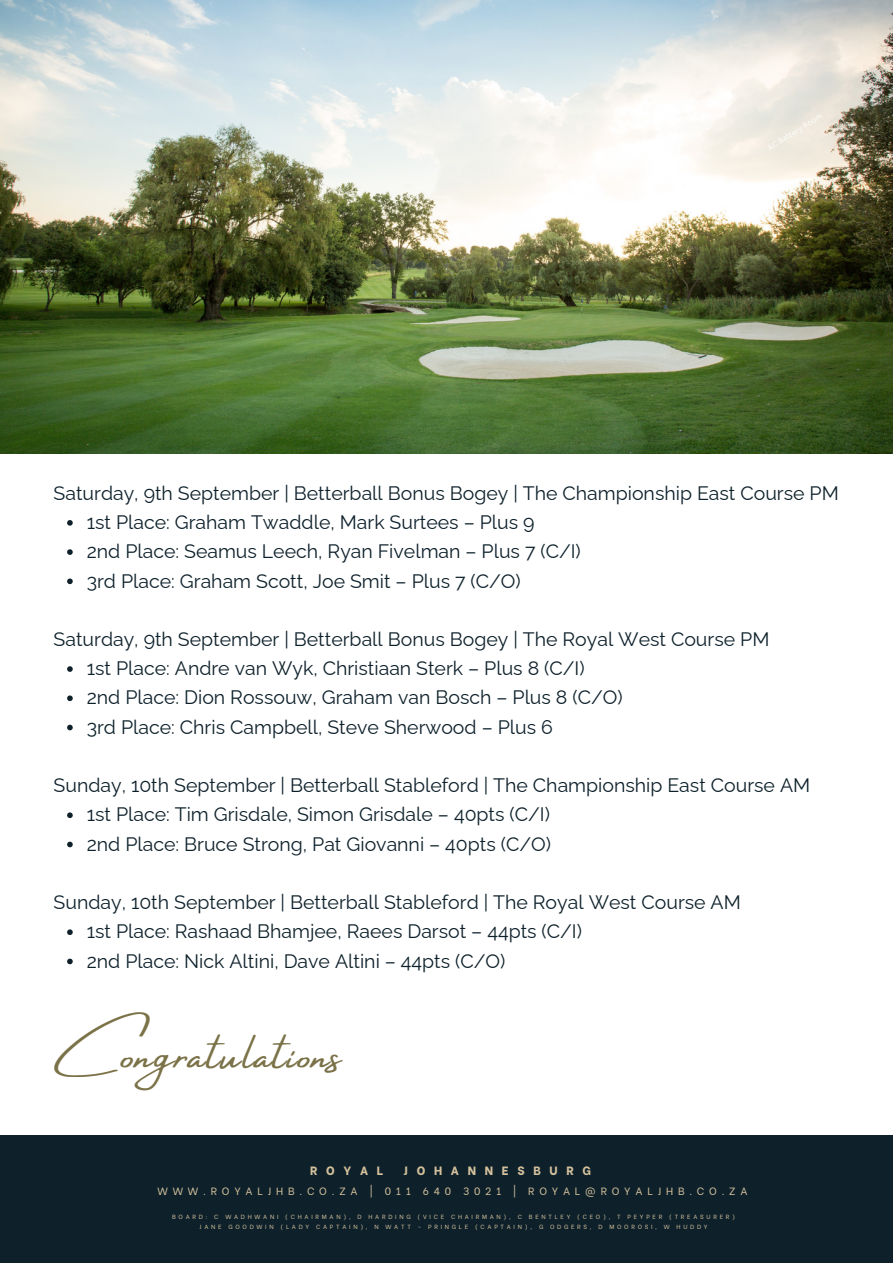
<style>
.page{position:relative;width:893px;height:1264px;background:#fff}
.page>*{position:absolute;margin:0;border:0;box-sizing:border-box;transform-origin:0 0}
.t1{font:48px "Amsterdam Four";letter-spacing:.035em;color:#7b7248}
.t2{font:19.5px "Raleway";color:#0e212b}
.t3{font:800 12px "Be Vietnam";letter-spacing:.725em;color:#d5c19c}
.t4{font:10.5px "Be Vietnam";letter-spacing:.455em;color:#d5c19c}
.t5{font:6px "Be Vietnam";letter-spacing:.455em;color:#d5c19c}
</style>
<div class="page">
<div style="left:0;top:1135px;width:892px;height:127px;background:#0e212b"></div>
<svg style="left:67px;top:520px;width:6px;height:5px"></svg>
<svg style="left:67px;top:549px;width:6px;height:6px"></svg>
<svg style="left:67px;top:578px;width:6px;height:6px"></svg>
<svg style="left:67px;top:666px;width:6px;height:6px"></svg>
<svg style="left:67px;top:695px;width:6px;height:6px"></svg>
<svg style="left:67px;top:724px;width:6px;height:6px"></svg>
<svg style="left:67px;top:812px;width:6px;height:6px"></svg>
<svg style="left:67px;top:841px;width:6px;height:6px"></svg>
<svg style="left:67px;top:929px;width:6px;height:6px"></svg>
<svg style="left:67px;top:958px;width:6px;height:6px"></svg>
<img style="left:0;top:0;width:892px;height:453px">
<p class="t2" style="left:54px;top:481px;width:786px">Saturday, 9th September | Betterball Bonus Bogey | The Championship East Course PM</p>
<p class="t2" style="left:87px;top:510px;width:449px">1st Place: Graham Twaddle, Mark Surtees – Plus 9</p>
<p class="t2" style="left:87px;top:540px;width:495px">2nd Place: Seamus Leech, Ryan Fivelman – Plus 7 (C/I)</p>
<p class="t2" style="left:87px;top:569px;width:435px">3rd Place: Graham Scott, Joe Smit – Plus 7 (C/O)</p>
<p class="t2" style="left:54px;top:627px;width:717px">Saturday, 9th September | Betterball Bonus Bogey | The Royal West Course PM</p>
<p class="t2" style="left:87px;top:657px;width:499px">1st Place: Andre van Wyk, Christiaan Sterk – Plus 8 (C/I)</p>
<p class="t2" style="left:87px;top:686px;width:537px">2nd Place: Dion Rossouw, Graham van Bosch – Plus 8 (C/O)</p>
<p class="t2" style="left:87px;top:715px;width:467px">3rd Place: Chris Campbell, Steve Sherwood – Plus 6</p>
<p class="t2" style="left:54px;top:773px;width:758px">Sunday, 10th September | Betterball Stableford | The Championship East Course AM</p>
<p class="t2" style="left:87px;top:803px;width:464px">1st Place: Tim Grisdale, Simon Grisdale – 40pts (C/I)</p>
<p class="t2" style="left:87px;top:832px;width:466px">2nd Place: Bruce Strong, Pat Giovanni – 40pts (C/O)</p>
<p class="t2" style="left:54px;top:890px;width:688px">Sunday, 10th September | Betterball Stableford | The Royal West Course AM</p>
<p class="t2" style="left:87px;top:920px;width:496px">1st Place: Rashaad Bhamjee, Raees Darsot – 44pts (C/I)</p>
<p class="t2" style="left:87px;top:949px;width:420px">2nd Place: Nick Altini, Dave Altini – 44pts (C/O)</p>
<p class="t1" style="left:54px;top:1028px;width:289px">Congratulations</p>
<p class="t3" style="left:310px;top:1160px;width:75px">ROYAL</p>
<p class="t3" style="left:403px;top:1160px;width:189px">JOHANNESBURG</p>
<p class="t4" style="left:157px;top:1182px;width:591px">WWW.ROYALJHB.CO.ZA | 011 640 3021 | ROYAL@ROYALJHB.CO.ZA</p>
<p class="t5" style="left:172px;top:1211px;width:564px">BOARD: C WADHWANI (CHAIRMAN), D HARDING (VICE CHAIRMAN), C BENTLEY (CEO), T PEYPER (TREASURER)</p>
<p class="t5" style="left:199px;top:1221px;width:509px">JANE GOODWIN (LADY CAPTAIN), N WATT - PRINGLE (CAPTAIN), G ODGERS, D MOOROSI, W HUDDY</p>
</div>
